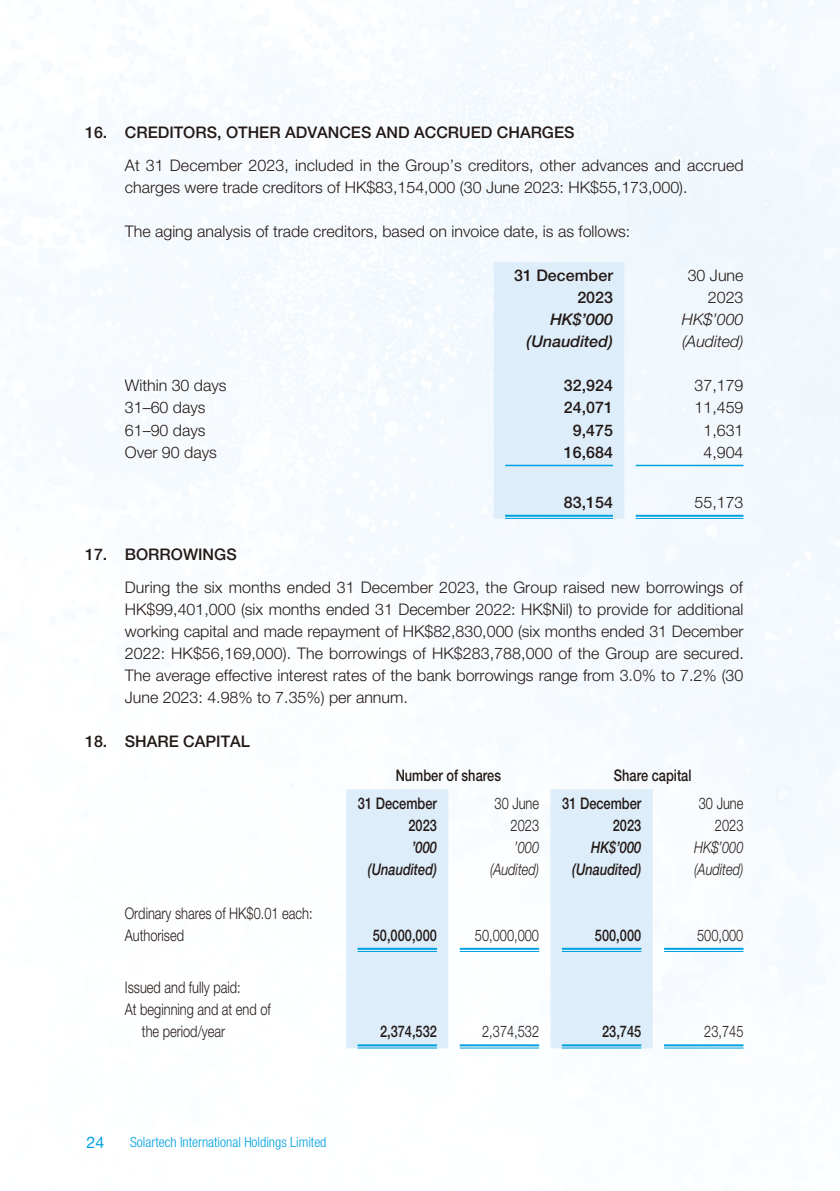
<style>
.page{position:relative;width:840px;height:1191px;background:#fff}
.page>*{position:absolute;margin:0;border:0;box-sizing:border-box;transform-origin:0 0}
.t1{font:300 16px/22px "Helvetica Neue LT Std";color:#231916}
.t2{font:300 16px/22px "Helvetica Neue LT Std";color:#231916;scale:.8 1}
.t3{font:500 16px "Helvetica Neue LT Std";color:#231916}
.t4{font:500 16px "Helvetica Neue LT Std";color:#231916;scale:.8 1}
.t5{font:italic 500 16px "Helvetica Neue LT Std";color:#231916;scale:.8 1}
.t6{font:italic 300 16px "Helvetica Neue LT Std";color:#231916;scale:.8 1}
.t7{font:italic 500 16px "Helvetica Neue LT Std";color:#231916}
.t8{font:italic 300 16px "Helvetica Neue LT Std";color:#231916}
.t9{font:16px "Helvetica Neue LT Std";color:#00a1e0}
.t10{font:300 condensed 14px "Helvetica Neue LT Std";color:#00a1e0}
</style>
<div class="page">
<img style="left:0;top:0;width:839px;height:1049px">
<div style="left:493px;top:262px;width:131px;height:257px;background:#ddedfa"></div>
<hr style="left:505px;top:465px;width:107px;height:1px;background:#00a1e0">
<hr style="left:635px;top:465px;width:108px;height:1px;background:#00a1e0">
<hr style="left:505px;top:515px;width:107px;height:2px;background:#00a1e0">
<hr style="left:505px;top:518px;width:107px;height:1px;background:#00a1e0">
<hr style="left:635px;top:515px;width:108px;height:2px;background:#00a1e0">
<hr style="left:635px;top:518px;width:108px;height:1px;background:#00a1e0">
<svg style="left:346px;top:789px;width:306px;height:259px;fill:#ddedfa"></svg>
<hr style="left:357px;top:947px;width:80px;height:2px;background:#00a1e0">
<hr style="left:357px;top:951px;width:80px;height:1px;background:#00a1e0">
<hr style="left:459px;top:947px;width:80px;height:2px;background:#00a1e0">
<hr style="left:459px;top:951px;width:80px;height:1px;background:#00a1e0">
<hr style="left:561px;top:947px;width:80px;height:2px;background:#00a1e0">
<hr style="left:561px;top:951px;width:80px;height:1px;background:#00a1e0">
<hr style="left:663px;top:947px;width:80px;height:2px;background:#00a1e0">
<hr style="left:663px;top:951px;width:80px;height:1px;background:#00a1e0">
<hr style="left:357px;top:1044px;width:80px;height:2px;background:#00a1e0">
<hr style="left:357px;top:1047px;width:80px;height:1px;background:#00a1e0">
<hr style="left:459px;top:1044px;width:80px;height:2px;background:#00a1e0">
<hr style="left:459px;top:1047px;width:80px;height:1px;background:#00a1e0">
<hr style="left:561px;top:1044px;width:80px;height:2px;background:#00a1e0">
<hr style="left:561px;top:1047px;width:80px;height:1px;background:#00a1e0">
<hr style="left:663px;top:1044px;width:80px;height:2px;background:#00a1e0">
<hr style="left:663px;top:1047px;width:80px;height:1px;background:#00a1e0">
<p class="t3" style="left:85px;top:123px;width:490px">16. CREDITORS, OTHER ADVANCES AND ACCRUED CHARGES</p>
<p class="t1" style="left:125px;top:154px;width:620px">At 31 December 2023, included in the Group’s creditors, other advances and accrued charges were trade creditors of HK$83,154,000 (30 June 2023: HK$55,173,000).</p>
<p class="t1" style="left:125px;top:220px;width:507px">The aging analysis of trade creditors, based on invoice date, is as follows:</p>
<p class="t3" style="left:514px;top:266px;width:100px">31 December</p>
<p class="t1" style="left:687px;top:264px;width:57px">30 June</p>
<p class="t3" style="left:577px;top:288px;width:37px">2023</p>
<p class="t1" style="left:707px;top:286px;width:37px">2023</p>
<p class="t7" style="left:550px;top:310px;width:64px">HK$’000</p>
<p class="t8" style="left:681px;top:310px;width:63px">HK$’000</p>
<p class="t7" style="left:526px;top:332px;width:88px">(Unaudited)</p>
<p class="t8" style="left:681px;top:332px;width:63px">(Audited)</p>
<p class="t1" style="left:125px;top:374px;width:103px">Within 30 days</p>
<p class="t3" style="left:563px;top:376px;width:50px">32,924</p>
<p class="t1" style="left:694px;top:374px;width:50px">37,179</p>
<p class="t1" style="left:125px;top:396px;width:82px">31–60 days</p>
<p class="t3" style="left:563px;top:398px;width:50px">24,071</p>
<p class="t1" style="left:694px;top:396px;width:50px">11,459</p>
<p class="t1" style="left:125px;top:418px;width:82px">61–90 days</p>
<p class="t3" style="left:572px;top:420px;width:42px">9,475</p>
<p class="t1" style="left:703px;top:418px;width:42px">1,631</p>
<p class="t1" style="left:125px;top:440px;width:93px">Over 90 days</p>
<p class="t3" style="left:563px;top:442px;width:50px">16,684</p>
<p class="t1" style="left:703px;top:440px;width:42px">4,904</p>
<p class="t3" style="left:563px;top:492px;width:50px">83,154</p>
<p class="t1" style="left:694px;top:490px;width:50px">55,173</p>
<p class="t3" style="left:85px;top:545px;width:153px">17. BORROWINGS</p>
<p class="t1" style="left:125px;top:576px;width:620px;text-align:justify">During the six months ended 31 December 2023, the Group raised new borrowings of HK$99,401,000 (six months ended 31 December 2022: HK$Nil) to provide for additional working capital and made repayment of HK$82,830,000 (six months ended 31 December 2022: HK$56,169,000). The borrowings of HK$283,788,000 of the Group are secured.<br>The average effective interest rates of the bank borrowings range from 3.0% to 7.2% (30<br>June 2023: 4.98% to 7.35%) per annum.</p>
<p class="t3" style="left:85px;top:732px;width:166px">18. SHARE CAPITAL</p>
<p class="t4" style="left:395px;top:765px;width:133px">Number of shares</p>
<p class="t4" style="left:613px;top:765px;width:98px">Share capital</p>
<p class="t4" style="left:358px;top:793px;width:100px">31 December</p>
<p class="t2" style="left:494px;top:791px;width:57px">30 June</p>
<p class="t4" style="left:562px;top:793px;width:100px">31 December</p>
<p class="t2" style="left:698px;top:791px;width:57px">30 June</p>
<p class="t4" style="left:408px;top:815px;width:37px">2023</p>
<p class="t2" style="left:510px;top:813px;width:37px">2023</p>
<p class="t4" style="left:612px;top:815px;width:37px">2023</p>
<p class="t2" style="left:714px;top:813px;width:37px">2023</p>
<p class="t5" style="left:412px;top:837px;width:33px">’000</p>
<p class="t6" style="left:514px;top:837px;width:33px">’000</p>
<p class="t5" style="left:591px;top:837px;width:64px">HK$’000</p>
<p class="t6" style="left:693px;top:837px;width:63px">HK$’000</p>
<p class="t5" style="left:368px;top:859px;width:88px">(Unaudited)</p>
<p class="t6" style="left:489px;top:859px;width:63px">(Audited)</p>
<p class="t5" style="left:572px;top:859px;width:88px">(Unaudited)</p>
<p class="t6" style="left:694px;top:859px;width:63px">(Audited)</p>
<p class="t2" style="left:125px;top:901px;width:236px">Ordinary shares of HK$0.01 each:<br>Authorised</p>
<p class="t4" style="left:372px;top:925px;width:82px">50,000,000</p>
<p class="t2" style="left:474px;top:923px;width:82px">50,000,000</p>
<p class="t4" style="left:594px;top:925px;width:59px">500,000</p>
<p class="t2" style="left:696px;top:923px;width:59px">500,000</p>
<p class="t2" style="left:125px;top:976px;width:146px">Issued and fully paid:</p>
<p class="t2" style="left:125px;top:998px;width:184px">At beginning and at end of</p>
<p class="t2" style="left:142px;top:1020px;width:106px">the period/year</p>
<p class="t4" style="left:380px;top:1022px;width:73px">2,374,532</p>
<p class="t2" style="left:482px;top:1020px;width:73px">2,374,532</p>
<p class="t4" style="left:601px;top:1022px;width:50px">23,745</p>
<p class="t2" style="left:704px;top:1020px;width:50px">23,745</p>
<p class="t9" style="left:86px;top:1132px;width:19px">24</p>
<p class="t10" style="left:130px;top:1134px;width:198px">Solartech International Holdings Limited</p>
</div>
